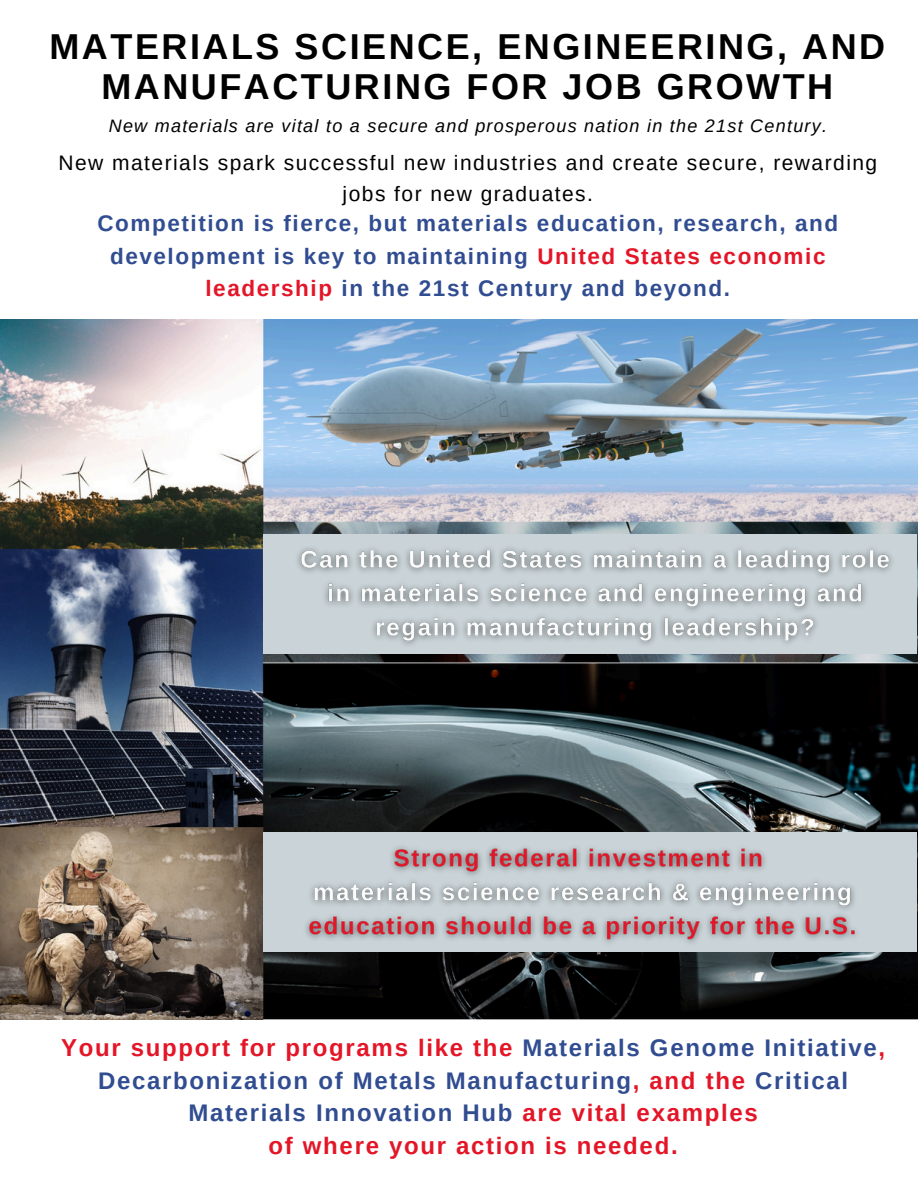
<style>
.page{position:relative;width:918px;height:1188px;background:#fff}
.page>*{position:absolute;margin:0;border:0;box-sizing:border-box;transform-origin:0 0}
.t1{font:700 36px/40.5px "Arimo";letter-spacing:.07em;color:#000;text-align:center}
.t2{font:700 24px/32.7px "Arimo";letter-spacing:.07em;color:#314d91;text-align:center}
.t3{font:700 22.5px/32.7px "Arimo";letter-spacing:.07em;color:#314d91;text-align:center}
.t4{font:21px/30.3px "Arimo";letter-spacing:.07em;color:#000;text-align:center}
.t5{font:italic 18px "Arimo";letter-spacing:.07em;color:#000}
.s1{color:#e41527}
</style>
<div class="page">
<img style="left:0;top:320px;width:918px;height:699px">
<div style="left:263px;top:534px;width:654px;height:119px;background:#cad4d8"></div>
<img style="left:289px;top:548px;width:615px;height:106px">
<div style="left:263px;top:832px;width:654px;height:120px;background:#cad4d8"></div>
<img style="left:305px;top:847px;width:552px;height:96px">
<p class="t1" style="left:49px;top:26px;width:837px">MATERIALS SCIENCE, ENGINEERING, AND<br>MANUFACTURING FOR JOB GROWTH</p>
<p class="t5" style="left:109px;top:116px;width:720px">New materials are vital to a secure and prosperous nation in the 21st Century.</p>
<p class="t4" style="left:58px;top:148px;width:820px">New materials spark successful new industries and create secure, rewarding jobs for new graduates.</p>
<p class="t3" style="left:97px;top:207px;width:742px">Competition is fierce, but materials education, research, and development is key to maintaining <span class="s1">United States economic leadership</span> in the 21st Century and beyond.</p>
<p class="t2" style="left:61px;top:1031px;width:826px"><span class="s1">Your support for programs like the</span> Materials Genome Initiative<span class="s1">, </span>Decarbonization of Metals Manufacturing<span class="s1">, and the</span> Critical Materials Innovation Hub <span class="s1">are vital examples<br>of where your action is needed.</span></p>
</div>
